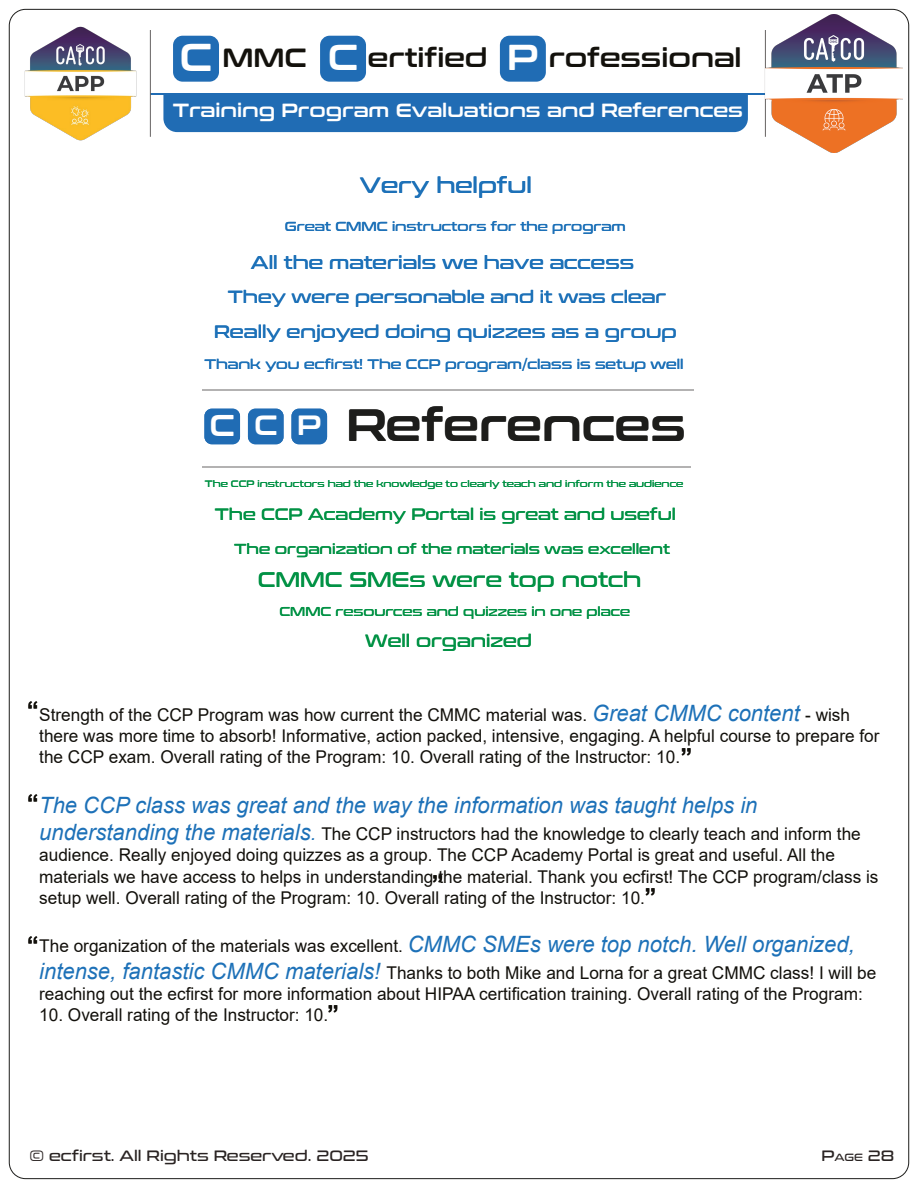
<style>
.page{position:relative;width:918px;height:1188px;background:#fff}
.page>*{position:absolute;margin:0;border:0;box-sizing:border-box;transform-origin:0 0}
.t1{font:600 45px "Conthrax";color:#1d1d1b}
.t2{font:600 36px "Conthrax";color:#fff}
.t3{font:600 26.4px "Conthrax";color:#13110c}
.t4{font:700 23.4px "Arial";color:#12100b}
.t5{font:italic 22.5px "Arial";color:#1d71b8}
.t6{font:22.05px "Conthrax";color:#1d71b8}
.t7{font:21px "Conthrax";color:#029245}
.t8{font:600 19.05px "Conthrax";color:#fff}
.t9{font:18.6px "Conthrax";color:#1d71b8}
.t10{font:17.85px "Conthrax";color:#1d71b8}
.t11{font:17.7px "Conthrax";color:#029245}
.t12{font:17.55px/21.1px "Arial";color:#12100b}
.t13{font:17.55px "Conthrax";color:#1d71b8}
.t14{font:16.35px "Conthrax";color:#029245}
.t15{font:15px "Conthrax";color:#2a2423}
.t16{font:14.4px "Conthrax";color:#029245}
.t17{font:13.65px "Conthrax";color:#1d71b8}
.t18{font:13.05px "Conthrax";color:#1d71b8}
.t19{font:12.9px "Conthrax";color:#029245}
.t20{font:9.3px "Conthrax";color:#029245}
.s1{font-size:38.85px;color:#fff}
.s2{font-size:30.15px;color:#fff}
.s3{font-size:27.9px;color:#fff}
.s4{font-style:italic;font-size:22.5px;color:#1d71b8}
.s5{font-style:italic;font-size:19.5px;color:#1d71b8}
.s6{font-size:10.5px}
</style>
<div class="page">
<div style="left:173px;top:36px;width:46px;height:46px;background:#206cb4;border-radius:10px"></div>
<div style="left:320px;top:36px;width:46px;height:46px;background:#206cb4;border-radius:10px"></div>
<div style="left:500px;top:36px;width:46px;height:46px;background:#206cb4;border-radius:10px"></div>
<hr style="left:150px;top:93px;width:615px;height:2px;background:#206cb4">
<hr style="left:765px;top:30px;width:1px;height:107px;background:#666362">
<hr style="left:150px;top:30px;width:1px;height:107px;background:#666362">
<div style="left:163px;top:95px;width:585px;height:37px;background:#206cb4"></div>
<img style="left:766px;top:14px;width:136px;height:139px">
<img style="left:24px;top:26px;width:113px;height:115px">
<hr style="left:202px;top:466px;width:488px;height:1px;background:#b3b2b2">
<hr style="left:202px;top:389px;width:492px;height:1px;background:#b3b2b2">
<div style="left:204px;top:409px;width:36px;height:35px;background:#206cb4;border-radius:7px"></div>
<div style="left:248px;top:409px;width:36px;height:35px;background:#206cb4;border-radius:7px"></div>
<div style="left:292px;top:409px;width:35px;height:35px;background:#206cb4;border-radius:7px"></div>
<h3 class="t3" style="left:180px;top:37px;width:129px"><span class="s1">C</span> MMC</h3>
<h3 class="t3" style="left:368px;top:37px;width:121px">ertified</h3>
<h3 class="t3" style="left:549px;top:37px;width:194px">rofessional</h3>
<h2 class="t2" style="left:328px;top:30px;width:32px">C</h2>
<h2 class="t2" style="left:507px;top:30px;width:33px">P</h2>
<p class="t8" style="left:173px;top:96px;width:572px">Training Program Evaluations and References</p>
<p class="t6" style="left:360px;top:168px;width:174px">Very helpful</p>
<p class="t18" style="left:285px;top:216px;width:342px">Great CMMC instructors for the program</p>
<p class="t9" style="left:251px;top:248px;width:385px">All the materials we have access</p>
<p class="t13" style="left:228px;top:283px;width:440px">They were personable and it was clear</p>
<p class="t10" style="left:214px;top:318px;width:464px">Really enjoyed doing quizzes as a group</p>
<p class="t17" style="left:204px;top:354px;width:481px">Thank you ecfirst! The CCP program/class is setup well</p>
<h1 class="t1" style="left:210px;top:391px;width:478px"><span class="s2">C</span> <span class="s3">C P</span> References</h1>
<p class="t20" style="left:205px;top:477px;width:480px">The CCP instructors had the knowledge to clearly teach and inform the audience</p>
<p class="t14" style="left:215px;top:501px;width:463px">The CCP Academy Portal is great and useful</p>
<p class="t16" style="left:234px;top:538px;width:437px">The organization of the materials was excellent</p>
<p class="t7" style="left:258px;top:564px;width:385px">CMMC SMEs were top notch</p>
<p class="t19" style="left:279px;top:602px;width:352px">CMMC resources and quizzes in one place</p>
<p class="t11" style="left:365px;top:627px;width:168px">Well organized</p>
<h3 class="t4" style="left:27px;top:693px;width:13px">“</h3>
<p class="t12" style="left:39px;top:704px;width:842px">Strength of the CCP Program was how current the CMMC material was. <span class="s4">Great CMMC content</span> - wish there was more time to absorb! Informative, action packed, intensive, engaging. A helpful course to prepare for the CCP exam. Overall rating of the Program: 10. Overall rating of the Instructor: 10.</p>
<p class="t5" style="left:39px;top:791px;width:720px">The CCP class was great and the way the information was taught helps in</p>
<p class="t12" style="left:39px;top:823px;width:841px"><span class="s4">understanding the materials</span><span class="s5">.</span> The CCP instructors had the knowledge to clearly teach and inform the audience. Really enjoyed doing quizzes as a group. The CCP Academy Portal is great and useful. All the materials we have access to helps in understanding the material. Thank you ecfirst! The CCP program/class is setup well. Overall rating of the Program: 10. Overall rating of the Instructor: 10.</p>
<p class="t12" style="left:39px;top:932px;width:839px;line-height:27px">The organization of the materials was excellent. <span class="s4">CMMC SMEs were top notch. Well organized, intense, fantastic CMMC materials!</span> Thanks to both Mike and Lorna for a great CMMC class! I will be</p>
<p class="t12" style="left:39px;top:983px;width:825px">reaching out the ecfirst for more information about HIPAA certification training. Overall rating of the Program:</p>
<p class="t12" style="left:39px;top:1004px;width:291px">10. Overall rating of the Instructor: 10.</p>
<h3 class="t4" style="left:681px;top:740px;width:13px">”</h3>
<h3 class="t4" style="left:27px;top:786px;width:13px">“</h3>
<h3 class="t4" style="left:432px;top:868px;width:13px">”</h3>
<h3 class="t4" style="left:645px;top:880px;width:13px">”</h3>
<h3 class="t4" style="left:27px;top:928px;width:13px">“</h3>
<h3 class="t4" style="left:327px;top:997px;width:13px">”</h3>
<p class="t15" style="left:29px;top:1144px;width:341px">© ecfirst. All Rights Reserved. 2025</p>
<p class="t15" style="left:821px;top:1144px;width:74px">P<span class="s6">AGE</span> 28</p>
</div>
